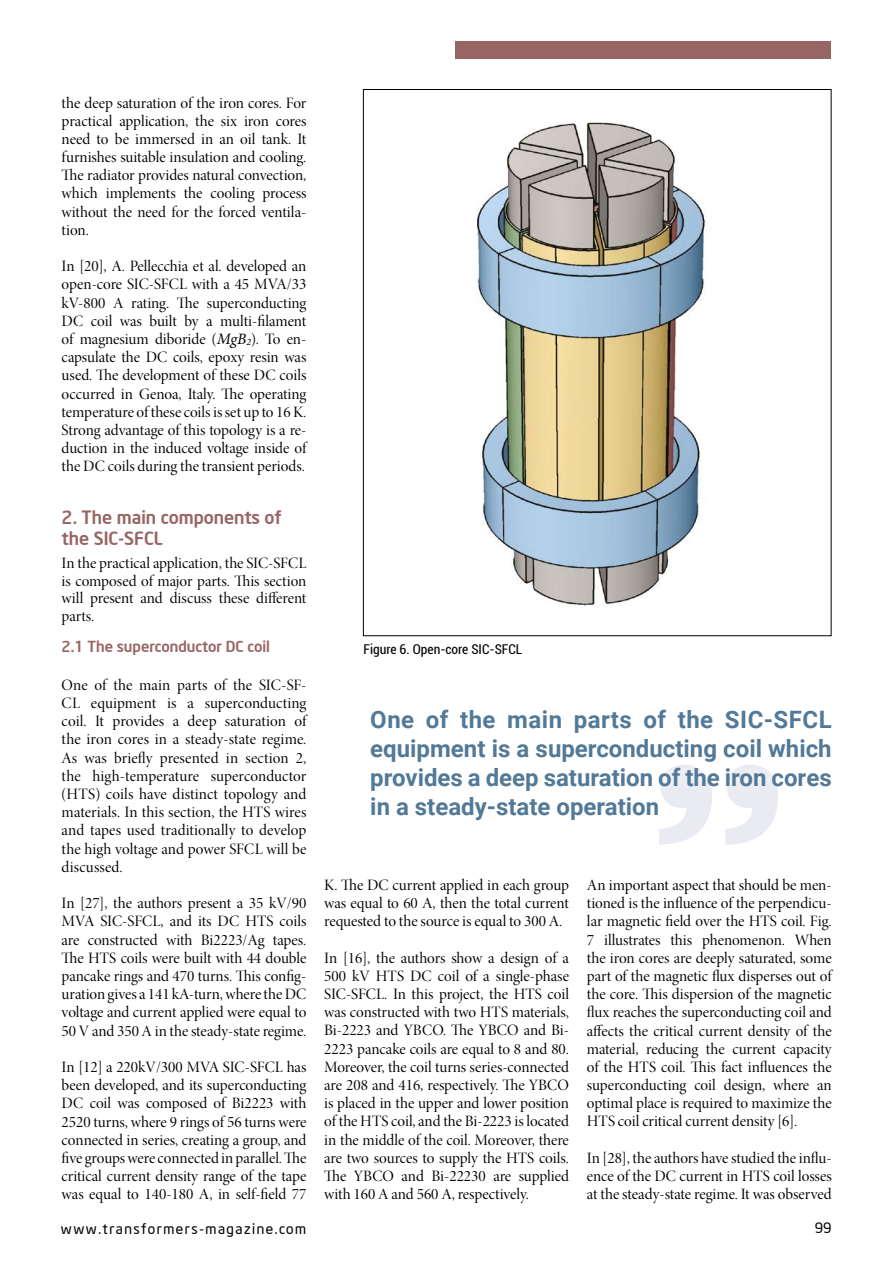
<style>
.page{position:relative;width:893px;height:1263px;background:#fff}
.page>*{position:absolute;margin:0;border:0;box-sizing:border-box;transform-origin:0 0}
.t1{font:700 24px/28.8px "Roboto";color:#527997;text-align:justify}
.t2{font:500 18px/21px "Neo Sans Intel";color:#976564}
.t3{font:15.9px/18.1px "Minion Pro Disp";color:#000;text-align:justify}
.t4{font:500 15px "Neo Sans Intel";color:#976564}
.t5{font:14.25px "Neo Sans Intel";letter-spacing:.11em;color:#000}
.t6{font:condensed 13.5px "Roboto";color:#000}
.s1{font-family:"Minion Pro";font-style:italic}
.s2{font-family:"Minion Pro";font-style:italic;font-size:9.6px}
</style>
<div class="page">
<img style="left:477px;top:122px;width:229px;height:485px">
<svg style="left:659px;top:828px;width:109px;height:17px"></svg>
<div style="left:455px;top:41px;width:376px;height:17px;background:#976564"></div>
<p class="t3" style="left:62px;top:94px;width:246px">the deep saturation of the iron cores. For practical application, the six iron cores need to be immersed in an oil tank. It furnishes suitable insulation and cooling.<br>The radiator provides natural convection, which implements the cooling process without the need for the forced ventila&shy;tion.</p>
<p class="t3" style="left:62px;top:257px;width:246px">In [20], A. Pellecchia et al. developed an open-core SIC-SFCL with a 45 MVA/33 kV-800 A rating. The superconducting DC coil was built by a multi-filament of magnesium diboride (<span class="s1">MgB</span><span class="s2">2</span>). To en&shy;capsulate the DC coils, epoxy resin was used. The development of these DC coils occurred in Genoa, Italy. The operating temperature of these coils is set up to 16 K.<br>Strong advantage of this topology is a re&shy;duction in the induced voltage inside of the DC coils during the transient periods.</p>
<p class="t2" style="left:62px;top:507px;width:221px">2. The main components of the SIC-SFCL</p>
<p class="t3" style="left:62px;top:555px;width:246px;line-height:17.5px">In the practical application, the SIC-SFCL is composed of major parts. This section will present and discuss these different parts.</p>
<p class="t4" style="left:62px;top:637px;width:210px">2.1 The superconductor DC coil</p>
<p class="t3" style="left:62px;top:676px;width:246px">One of the main parts of the SIC-SF-CL equipment is a superconducting coil. It provides a deep saturation of the iron cores in a steady-state regime.<br>As was briefly presented in section 2, the high-temperature superconductor (HTS) coils have distinct topology and materials. In this section, the HTS wires and tapes used traditionally to develop the high voltage and power SFCL will be discussed.</p>
<p class="t3" style="left:62px;top:894px;width:246px">In [27], the authors present a 35 kV/90<br>MVA SIC-SFCL, and its DC HTS coils are constructed with Bi2223/Ag tapes.<br>The HTS coils were built with 44 double pancake rings and 470 turns. This config&shy;uration gives a 141 kA-turn, where the DC voltage and current applied were equal to 50 V and 350 A in the steady-state regime.</p>
<p class="t3" style="left:62px;top:1058px;width:246px">In [12] a 220kV/300 MVA SIC-SFCL has been developed, and its superconducting DC coil was composed of Bi2223 with 2520 turns, where 9 rings of 56 turns were connected in series, creating a group, and five groups were connected in parallel. The critical current density range of the tape was equal to 140-180 A, in self-field 77</p>
<p class="t6" style="left:364px;top:640px;width:160px">Figure 6. Open-core SIC-SFCL</p>
<h1 class="t1" style="left:370px;top:704px;width:463px">One of the main parts of the SIC-SFCL equipment is a superconducting coil which provides a deep saturation of the iron cores in a steady-state operation</h1>
<p class="t3" style="left:324px;top:876px;width:246px">K. The DC current applied in each group was equal to 60 A, then the total current requested to the source is equal to 300 A.</p>
<p class="t3" style="left:324px;top:949px;width:246px">In [16], the authors show a design of a 500 kV HTS DC coil of a single-phase SIC-SFCL. In this project, the HTS coil was constructed with two HTS materials, Bi-2223 and YBCO. The YBCO and Bi-2223 pancake coils are equal to 8 and 80.<br>Moreover, the coil turns series-connected are 208 and 416, respectively. The YBCO is placed in the upper and lower position of the HTS coil, and the Bi-2223 is located in the middle of the coil. Moreover, there are two sources to supply the HTS coils.<br>The YBCO and Bi-22230 are supplied with 160 A and 560 A, respectively.</p>
<p class="t3" style="left:587px;top:876px;width:246px">An important aspect that should be men&shy;tioned is the influence of the perpendicu&shy;lar magnetic field over the HTS coil. Fig.<br>7 illustrates this phenomenon. When the iron cores are deeply saturated, some part of the magnetic flux disperses out of the core. This dispersion of the magnetic flux reaches the superconducting coil and affects the critical current density of the material, reducing the current capacity of the HTS coil. This fact influences the superconducting coil design, where an optimal place is required to maximize the HTS coil critical current density [6].</p>
<p class="t3" style="left:587px;top:1149px;width:246px">In [28], the authors have studied the influ&shy;ence of the DC current in HTS coil losses at the steady-state regime. It was observed</p>
<p class="t5" style="left:61px;top:1220px;width:247px">www.transformers-magazine.com</p>
<p class="t5" style="left:815px;top:1219px;width:18px">99</p>
</div>
